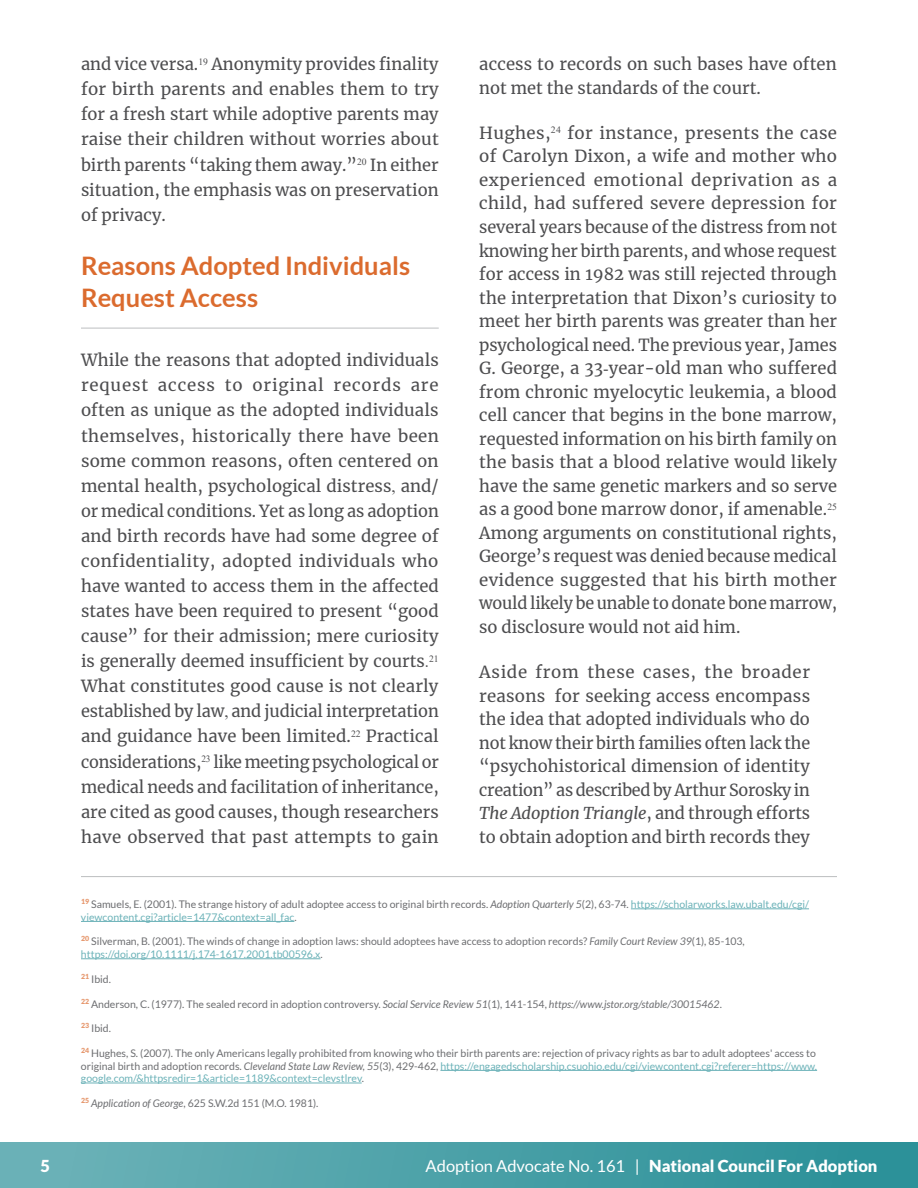
<style>
.page{position:relative;width:918px;height:1188px;background:#fff}
.page>*{position:absolute;margin:0;border:0;box-sizing:border-box;transform-origin:0 0}
.t1{font:700 25.5px/32.5px "Lato";color:#db6b2e}
.t2{font:16.5px/23.5px "Merriweather";color:#4d4d4f;text-align:justify}
.t3{font:900 16.5px "Lato";color:#fff}
.t4{font:10.5px/12.6px "Lato";color:#6d6e71}
.s1{font-family:"Times New Roman"}
.s2{font-style:italic}
.s3{color:#6bb2b8}
.s4{font-weight:400}
</style>
<div class="page">
<hr style="left:0;top:1142px;width:1px;height:46px;background:#2c9199">
<div style="left:1px;top:1142px;width:917px;height:46px;background:linear-gradient(to right,#6eb3b9,#288f97)"></div>
<hr style="left:81px;top:328px;width:358px;height:1px;background:#bcbec0">
<hr style="left:81px;top:876px;width:756px;height:1px;background:#bcbec0">
<hr style="left:631px;top:909px;width:178px;height:1px;background:#6bb2b8">
<hr style="left:81px;top:921px;width:213px;height:1px;background:#6bb2b8">
<hr style="left:81px;top:958px;width:240px;height:1px;background:#6bb2b8">
<hr style="left:440px;top:1070px;width:377px;height:1px;background:#6bb2b8">
<hr style="left:81px;top:1083px;width:281px;height:1px;background:#6bb2b8">
<p class="t2" style="left:81px;top:51px;width:359px;line-height:25px">and vice versa.<sup>19</sup> Anonymity provides finality for birth parents and enables them to try for a fresh start while adoptive parents may raise their children without worries about birth parents “taking them away.”<sup>20</sup> In either situation, the emphasis was on preservation of privacy.</p>
<h1 class="t1" style="left:81px;top:249px;width:331px">Reasons Adopted Individuals<br>Request Access</h1>
<p class="t2" style="left:81px;top:347px;width:360px;line-height:25px">While the reasons that adopted individuals request access to original records are often as unique as the adopted individuals themselves, historically there have been some common reasons, often centered on mental health, psychological distress<span class="s1">,</span> and/ or medical conditions. Yet as long as adoption and birth records have had some degree of confidentiality, adopted individuals who have wanted to access them in the affected states have been required to present “good cause” for their admission; mere curiosity is generally deemed insufficient by courts<span class="s1">.</span><sup>21<br></sup>What constitutes good cause is not clearly established by law<span class="s1">,</span> and judicial interpretation and guidance have been limited.<sup>22</sup> Practical considerations,<sup>23</sup> like meeting psychological or medical needs and facilitation of inheritance, are cited as good causes, though researchers have observed that past attempts to gain</p>
<p class="t2" style="left:479px;top:52px;width:359px">access to records on such bases have often not met the standards of the court.</p>
<p class="t2" style="left:479px;top:121px;width:359px">Hughes,<sup>24</sup> for instance, presents the case of Carolyn Dixon, a wife and mother who experienced emotional deprivation as a child, had suffered severe depression for several years because of the distress from not knowing her birth parents, and whose request for access in 1982 was still rejected through the interpretation that Dixon’s curiosity to meet her birth parents was greater than her psychological need. The previous year, James G. George, a 33<span class="s1">-</span>year-old man who suffered from chronic myelocytic leukemia, a blood cell cancer that begins in the bone marrow, requested information on his birth family on the basis that a blood relative would likely have the same genetic markers and so serve as a good bone marrow donor, if amenable.<sup>25<br></sup>Among arguments on constitutional rights, George’s request was denied because medical evidence suggested that his birth mother would likely be unable to donate bone marrow, so disclosure would not aid him.</p>
<p class="t2" style="left:479px;top:660px;width:332px">Aside from these cases, the broader reasons for seeking access encompass the idea that adopted individuals who do not know their birth families often lack the “psychohistorical dimension of identity creation” as described by Arthur Sorosky in <span class="s2">The Adoption Triangle</span>, and through efforts to obtain adoption and birth records they</p>
<p class="t4" style="left:81px;top:898px;width:730px"><sup>19</sup> Samuels, E. (2001). The strange history of adult adoptee access to original birth records. <span class="s2">Adoption Quarterly 5</span>(2), 63-74. <span class="s3">https://scholarworks.law.ubalt.edu/cgi/ viewcontent.cgi?article=1477&amp;context=all_fac</span>.</p>
<p class="t4" style="left:81px;top:935px;width:665px"><sup>20</sup> Silverman, B. (2001). The winds of change in adoption laws: should adoptees have access to adoption records? <span class="s2">Family Court Review 39</span>(1), 85-103, <span class="s3">https://doi.org/10.1111/j.174-1617.2001.tb00596.x</span>.</p>
<p class="t4" style="left:81px;top:973px;width:32px"><sup>21</sup> Ibid.</p>
<p class="t4" style="left:81px;top:997px;width:642px"><sup>22</sup> Anderson, C. (1977). The sealed record in adoption controversy. <span class="s2">Social Service Review 51</span>(1), 141-154, <span class="s2">https://www.jstor.org/stable/30015462</span>.</p>
<p class="t4" style="left:81px;top:1022px;width:32px"><sup>23</sup> Ibid.</p>
<p class="t4" style="left:81px;top:1047px;width:738px;text-align:justify"><sup>24</sup> Hughes, S. (2007). The only Americans legally prohibited from knowing who their birth parents are: rejection of privacy rights as bar to adult adoptees' access to original birth and adoption records. <span class="s2">Cleveland State Law Review, 55</span>(3), 429-462, <span class="s3">https://engagedscholarship.csuohio.edu/cgi/viewcontent.cgi?referer=https://www. google.com/&amp;httpsredir=1&amp;article=1189&amp;context=clevstlrev</span>.</p>
<p class="t4" style="left:81px;top:1097px;width:239px"><sup>25</sup> <span class="s2">Application of George</span>, 625 S.W.2d 151 (M.O. 1981).</p>
<p class="t3" style="left:40px;top:1156px;width:11px">5</p>
<p class="t3" style="left:426px;top:1156px;width:453px"><span class="s4">Adoption Advocate No. 161 |</span> National Council For Adoption</p>
</div>
